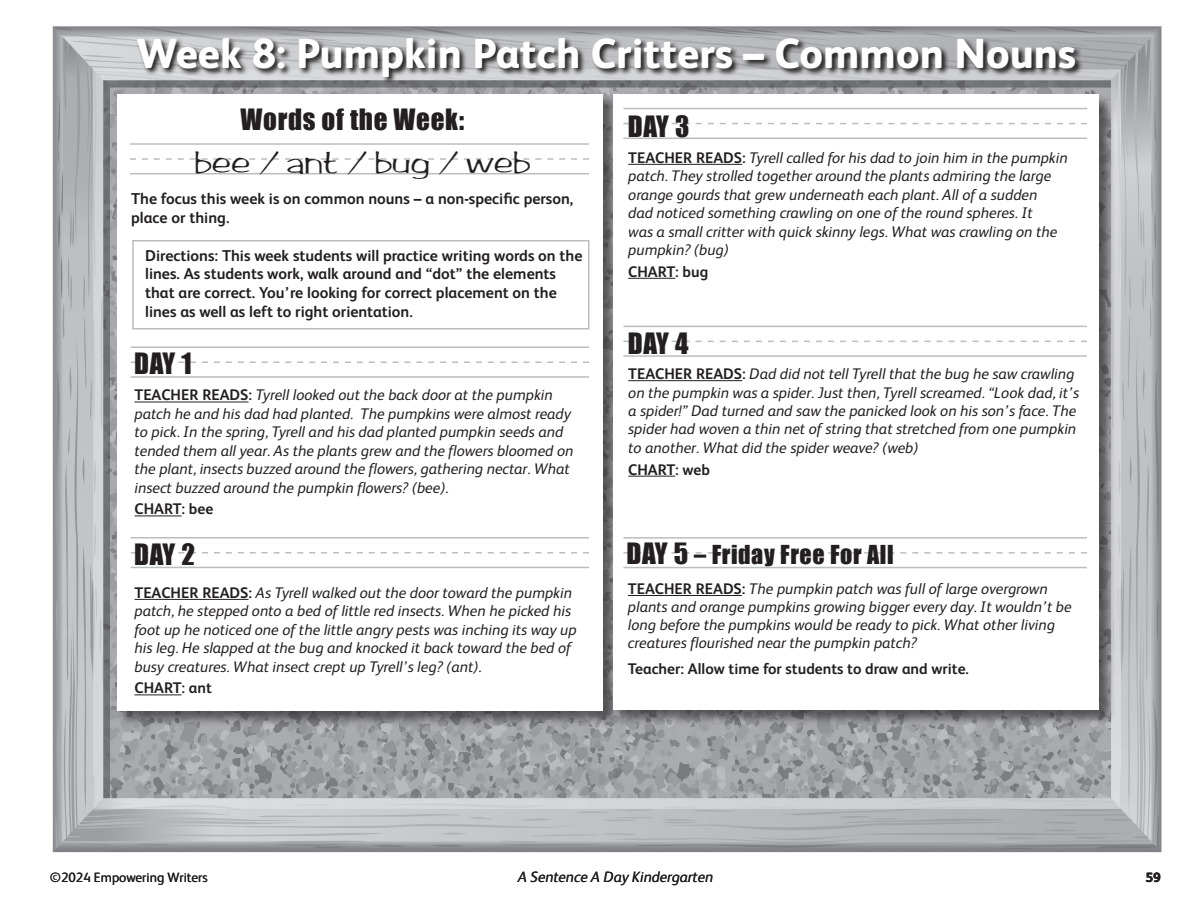
<style>
.page{position:relative;width:1188px;height:918px;background:#fff}
.page>*{position:absolute;margin:0;border:0;box-sizing:border-box;transform-origin:0 0}
.t1{font:800 42px "FS Albert";color:#fff}
.t2{font:31.5px "Arctic";letter-spacing:.025em;color:#231f20}
.t3{font:27px "Impact";letter-spacing:.025em;color:#231f20}
.t4{font:24px "Impact";letter-spacing:.025em;color:#231f20}
.t5{font:700 15.75px/18.9px "FS Albert";color:#231f20}
.t6{font:italic 15.3px/18.5px "FS Albert";color:#231f20}
.t7{font:700 15.3px "FS Albert";color:#231f20}
.t8{font:italic 15px "FS Albert";color:#231f20}
.t9{font:13.5px "FS Albert";color:#231f20}
.t10{font:800 13.5px "FS Albert";color:#231f20}
.s1{font-weight:700;font-style:normal}
.s2{font-size:27px}
</style>
<div class="page">
<img style="left:52px;top:26px;width:1110px;height:827px">
<div style="left:117px;top:94px;width:503px;height:633px;background:#231f20;opacity:.6"></div>
<div style="left:117px;top:94px;width:486px;height:617px;background:#fff"></div>
<div style="left:613px;top:94px;width:503px;height:632px;background:#231f20;opacity:.6"></div>
<div style="left:613px;top:94px;width:486px;height:616px;background:#fff"></div>
<hr style="left:131px;top:346px;width:458px;height:2px;background:#bcbdc0">
<svg style="left:131px;top:362px;width:458px;height:1px"></svg>
<hr style="left:131px;top:376px;width:458px;height:2px;background:#bcbdc0">
<hr style="left:131px;top:537px;width:458px;height:1px;background:#bcbdc0">
<svg style="left:131px;top:552px;width:458px;height:2px"></svg>
<hr style="left:131px;top:567px;width:458px;height:1px;background:#bcbdc0">
<hr style="left:623px;top:108px;width:464px;height:1px;background:#bcbdc0">
<svg style="left:623px;top:123px;width:464px;height:1px"></svg>
<hr style="left:623px;top:138px;width:464px;height:1px;background:#bcbdc0">
<hr style="left:623px;top:537px;width:464px;height:2px;background:#bcbdc0">
<svg style="left:623px;top:552px;width:464px;height:2px"></svg>
<hr style="left:623px;top:567px;width:464px;height:1px;background:#bcbdc0">
<hr style="left:623px;top:326px;width:464px;height:1px;background:#bcbdc0">
<svg style="left:623px;top:341px;width:464px;height:1px"></svg>
<hr style="left:623px;top:355px;width:464px;height:2px;background:#bcbdc0">
<hr style="left:135px;top:402px;width:114px;height:1px;background:#231f20">
<hr style="left:135px;top:516px;width:47px;height:1px;background:#231f20">
<hr style="left:135px;top:599px;width:114px;height:1px;background:#231f20">
<hr style="left:135px;top:695px;width:47px;height:1px;background:#231f20">
<hr style="left:628px;top:164px;width:114px;height:1px;background:#231f20">
<hr style="left:628px;top:278px;width:47px;height:1px;background:#231f20">
<hr style="left:628px;top:380px;width:114px;height:1px;background:#231f20">
<hr style="left:628px;top:476px;width:47px;height:1px;background:#231f20">
<hr style="left:628px;top:595px;width:114px;height:1px;background:#231f20">
<svg style="left:136px;top:36px;width:947px;height:49px;background:#929194"></svg>
<div style="left:132px;top:240px;width:458px;height:90px;border:2px solid #bcbdc0"></div>
<hr style="left:130px;top:143px;width:459px;height:2px;background:#bcbdc0">
<svg style="left:130px;top:158px;width:459px;height:2px"></svg>
<hr style="left:130px;top:173px;width:459px;height:1px;background:#bcbdc0">
<h1 class="t1" style="left:136px;top:23px;width:941px">Week 8: Pumpkin Patch Critters – Common Nouns</h1>
<h3 class="t3" style="left:241px;top:98px;width:225px">Words of the Week:</h3>
<h2 class="t2" style="left:195px;top:149px;width:337px">bee / ant / bug / web</h2>
<p class="t5" style="left:131px;top:189px;width:444px">The focus this week is on common nouns – a non-specific person, place or thing.</p>
<p class="t5" style="left:145px;top:245px;width:439px">Directions: This week students will practice writing words on the lines. As students work, walk around and “dot” the elements that are correct. You’re looking for correct placement on the lines as well as left to right orientation.</p>
<h3 class="t3" style="left:134px;top:343px;width:59px">DAY 1</h3>
<p class="t6" style="left:135px;top:385px;width:440px"><span class="s1">TEACHER READS:</span> Tyrell looked out the back door at the pumpkin patch he and his dad had planted. The pumpkins were almost ready to pick. In the spring, Tyrell and his dad planted pumpkin seeds and tended them all year. As the plants grew and the flowers bloomed on the plant, insects buzzed around the flowers, gathering nectar. What insect buzzed around the pumpkin flowers? (bee).</p>
<p class="t7" style="left:135px;top:499px;width:80px">CHART: bee</p>
<h3 class="t3" style="left:134px;top:534px;width:62px">DAY 2</h3>
<p class="t6" style="left:135px;top:583px;width:444px"><span class="s1">TEACHER READS:</span> As Tyrell walked out the door toward the pumpkin patch, he stepped onto a bed of little red insects. When he picked his foot up he noticed one of the little angry pests was inching its way up his leg. He slapped at the bug and knocked it back toward the bed of busy creatures. What insect crept up Tyrell’s leg? (ant).</p>
<p class="t7" style="left:135px;top:678px;width:79px">CHART: ant</p>
<h3 class="t3" style="left:628px;top:105px;width:63px">DAY 3</h3>
<p class="t6" style="left:628px;top:147px;width:441px"><span class="s1">TEACHER READS:</span> Tyrell called for his dad to join him in the pumpkin patch. They strolled together around the plants admiring the large orange gourds that grew underneath each plant. All of a sudden<br>dad noticed something crawling on one of the round spheres. It<br>was a small critter with quick skinny legs. What was crawling on the pumpkin? (bug)</p>
<p class="t7" style="left:628px;top:261px;width:82px">CHART: bug</p>
<h3 class="t3" style="left:628px;top:323px;width:62px">DAY 4</h3>
<p class="t6" style="left:628px;top:364px;width:452px"><span class="s1">TEACHER READS:</span> Dad did not tell Tyrell that the bug he saw crawling on the pumpkin was a spider. Just then, Tyrell screamed. “Look dad, it’s a spider!” Dad turned and saw the panicked look on his son’s face. The spider had woven a thin net of string that stretched from one pumpkin to another. What did the spider weave? (web)</p>
<p class="t7" style="left:628px;top:459px;width:83px">CHART: web</p>
<h3 class="t4" style="left:626px;top:536px;width:269px"><span class="s2">DAY 5</span> – Friday Free For All</h3>
<p class="t6" style="left:628px;top:579px;width:445px;line-height:18px"><span class="s1">TEACHER READS:</span> The pumpkin patch was full of large overgrown plants and orange pumpkins growing bigger every day. It wouldn’t be long before the pumpkins would be ready to pick. What other living creatures flourished near the pumpkin patch?</p>
<p class="t7" style="left:628px;top:658px;width:343px">Teacher: Allow time for students to draw and write.</p>
<p class="t9" style="left:50px;top:868px;width:159px">©2024 Empowering Writers</p>
<p class="t8" style="left:518px;top:866px;width:197px">A Sentence A Day Kindergarten</p>
<p class="t10" style="left:1146px;top:867px;width:17px">59</p>
</div>
